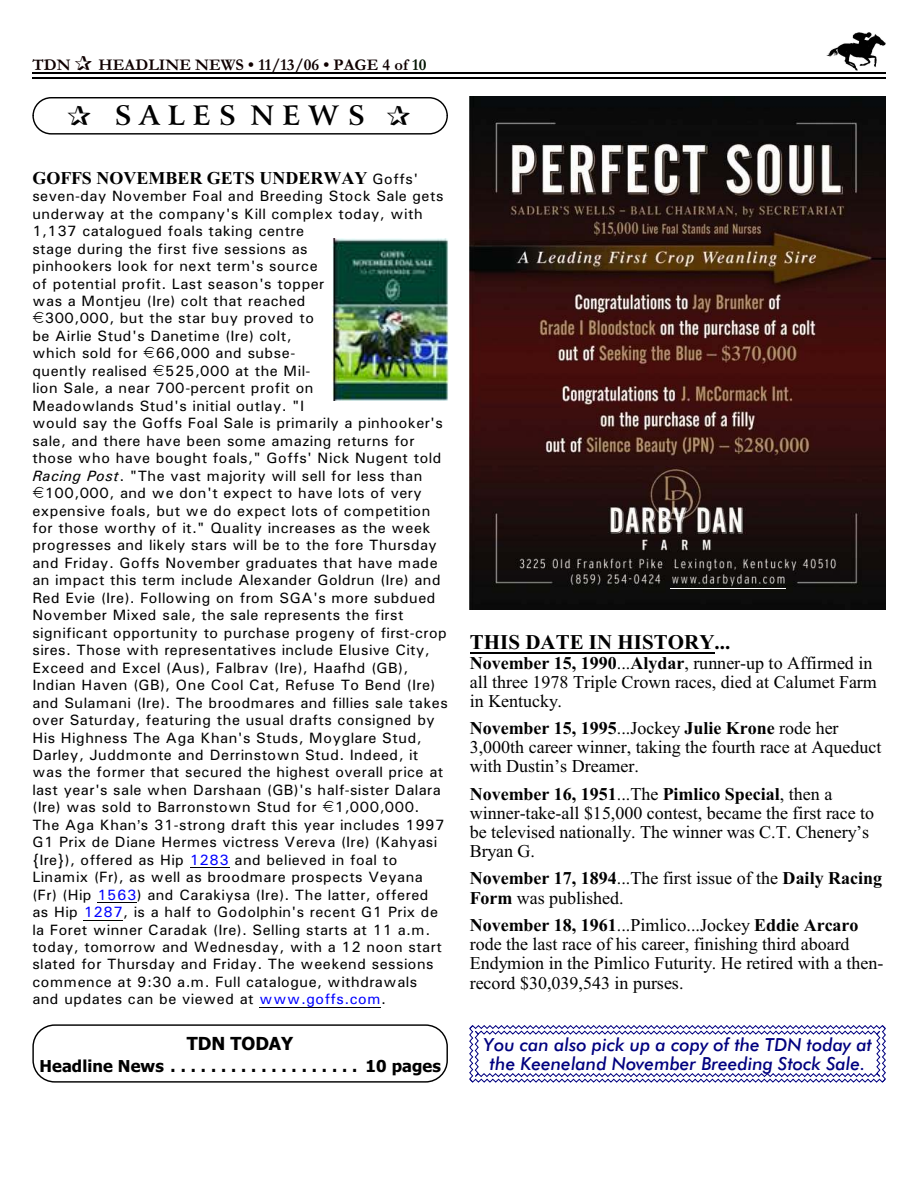
<style>
.page{position:relative;width:918px;height:1188px;background:#fff}
.page>*{position:absolute;margin:0;border:0;box-sizing:border-box;transform-origin:0 0}
.t1{font:700 27px "Arrus BT";letter-spacing:.295em;color:#000}
.t2{font:700 21px "Times New Roman";color:#000}
.t3{font:18px/19px "Times New Roman";color:#000}
.t4{font:italic 18px/18.1px "Futura Md BT";color:#000080;text-align:center}
.t5{font:700 18px "Times New Roman";color:#000}
.t6{font:700 18px "Tahoma";letter-spacing:-.005em;color:#000}
.t7{font:700 16.5px "Tahoma";letter-spacing:.005em;color:#000}
.t8{font:700 16.5px "Garamond";letter-spacing:.005em;color:#0f0000}
.t9{font:15px "Univers";letter-spacing:.03em;color:#000}
.s1{color:#001400}
.s2{font-family:"Univers";font-weight:400;font-size:15px}
.s3{font-style:italic}
.s4{color:#00f}
.s5{font-weight:700}
</style>
<div class="page">
<img style="left:826px;top:32px;width:60px;height:38px">
<hr style="left:32px;top:72px;width:853px;height:1px;background:#000">
<hr style="left:32px;top:77px;width:853px;height:2px;background:#000">
<div style="left:32px;top:97px;width:416px;height:38px;border:1px solid #000;border-radius:18px"></div>
<svg style="left:469px;top:1025px;width:417px;height:58px"></svg>
<hr style="left:190px;top:867px;width:39px;height:1px;background:#000">
<hr style="left:97px;top:902px;width:40px;height:1px;background:#000">
<hr style="left:84px;top:920px;width:39px;height:1px;background:#000">
<hr style="left:260px;top:1007px;width:121px;height:1px;background:#000">
<hr style="left:470px;top:652px;width:245px;height:1px;background:#000">
<img style="left:470px;top:97px;width:416px;height:513px">
<hr style="left:670px;top:588px;width:116px;height:1px;background:#fff">
<img style="left:332px;top:238px;width:117px;height:163px">
<div style="left:32px;top:1024px;width:416px;height:59px;border:1px solid #000;border-radius:22px"></div>
<p class="t8" style="left:32px;top:59px;width:40px">TDN</p>
<p class="t8" style="left:98px;top:59px;width:329px">HEADLINE NEWS • 11/13/06 • PAGE 4 of <span class="s1">10</span></p>
<h1 class="t1" style="left:114px;top:105px;width:252px">SALES NEWS</h1>
<p class="t5" style="left:32px;top:172px;width:387px">GOFFS NOVEMBER GETS UNDERWAY <span class="s2">Goffs'</span></p>
<p class="t9" style="left:32px;top:191px;width:413px">seven-day November Foal and Breeding Stock Sale gets</p>
<p class="t9" style="left:32px;top:208px;width:392px">underway at the company's Kill complex today, with</p>
<p class="t9" style="left:32px;top:226px;width:273px">1,137 catalogued foals taking centre</p>
<p class="t9" style="left:32px;top:243px;width:277px">stage during the first five sessions as</p>
<p class="t9" style="left:32px;top:261px;width:287px">pinhookers look for next term's source</p>
<p class="t9" style="left:32px;top:278px;width:294px">of potential profit. Last season's topper</p>
<p class="t9" style="left:32px;top:296px;width:275px">was a Montjeu (Ire) colt that reached</p>
<p class="t9" style="left:45px;top:313px;width:271px">300,000, but the star buy proved to</p>
<p class="t9" style="left:32px;top:331px;width:261px">be Airlie Stud's Danetime (Ire) colt,</p>
<p class="t9" style="left:32px;top:348px;width:264px">which sold for 66,000 and subse-</p>
<p class="t9" style="left:32px;top:366px;width:280px">quently realised 525,000 at the Mil-</p>
<p class="t9" style="left:32px;top:383px;width:283px">lion Sale, a near 700-percent profit on</p>
<p class="t9" style="left:32px;top:400px;width:274px">Meadowlands Stud's initial outlay. "I</p>
<p class="t9" style="left:32px;top:418px;width:412px">would say the Goffs Foal Sale is primarily a pinhooker's</p>
<p class="t9" style="left:32px;top:435px;width:384px">sale, and there have been some amazing returns for</p>
<p class="t9" style="left:32px;top:453px;width:410px">those who have bought foals," Goffs' Nick Nugent told</p>
<p class="t9" style="left:32px;top:470px;width:391px"><span class="s3">Racing Post</span>. "The vast majority will sell for less than</p>
<p class="t9" style="left:45px;top:488px;width:379px">100,000, and we don't expect to have lots of very</p>
<p class="t9" style="left:32px;top:505px;width:399px">expensive foals, but we do expect lots of competition</p>
<p class="t9" style="left:32px;top:523px;width:400px">for those worthy of it." Quality increases as the week</p>
<p class="t9" style="left:32px;top:540px;width:406px">progresses and likely stars will be to the fore Thursday</p>
<p class="t9" style="left:32px;top:558px;width:407px">and Friday. Goffs November graduates that have made</p>
<p class="t9" style="left:32px;top:575px;width:410px">an impact this term include Alexander Goldrun (Ire) and</p>
<p class="t9" style="left:32px;top:592px;width:405px">Red Evie (Ire). Following on from SGA's more subdued</p>
<p class="t9" style="left:32px;top:610px;width:373px">November Mixed sale, the sale represents the first</p>
<p class="t9" style="left:32px;top:627px;width:416px">significant opportunity to purchase progeny of first-crop</p>
<p class="t9" style="left:32px;top:645px;width:399px">sires. Those with representatives include Elusive City,</p>
<p class="t9" style="left:32px;top:662px;width:378px">Exceed and Excel (Aus), Falbrav (Ire), Haafhd (GB),</p>
<p class="t9" style="left:32px;top:680px;width:405px">Indian Haven (GB), One Cool Cat, Refuse To Bend (Ire)</p>
<p class="t9" style="left:32px;top:697px;width:417px">and Sulamani (Ire). The broodmares and fillies sale takes</p>
<p class="t9" style="left:32px;top:715px;width:404px">over Saturday, featuring the usual drafts consigned by</p>
<p class="t9" style="left:32px;top:732px;width:391px">His Highness The Aga Khan's Studs, Moyglare Stud,</p>
<p class="t9" style="left:32px;top:750px;width:388px">Darley, Juddmonte and Derrinstown Stud. Indeed, it</p>
<p class="t9" style="left:32px;top:767px;width:412px">was the former that secured the highest overall price at</p>
<p class="t9" style="left:32px;top:785px;width:410px">last year's sale when Darshaan (GB)'s half-sister Dalara</p>
<p class="t9" style="left:32px;top:802px;width:389px">(Ire) was sold to Barronstown Stud for 1,000,000.</p>
<p class="t9" style="left:32px;top:819px;width:414px">The Aga Khan s 31-strong draft this year includes 1997</p>
<p class="t9" style="left:32px;top:837px;width:407px">G1 Prix de Diane Hermes victress Vereva (Ire) (Kahyasi</p>
<p class="t9" style="left:32px;top:854px;width:366px">{Ire}), offered as Hip <span class="s4">1283</span> and believed in foal to</p>
<p class="t9" style="left:32px;top:872px;width:392px">Linamix (Fr), as well as broodmare prospects Veyana</p>
<p class="t9" style="left:32px;top:889px;width:398px">(Fr) (Hip <span class="s4">1563</span>) and Carakiysa (Ire). The latter, offered</p>
<p class="t9" style="left:32px;top:907px;width:407px">as Hip <span class="s4">1287</span>, is a half to Godolphin's recent G1 Prix de</p>
<p class="t9" style="left:32px;top:924px;width:399px">la Foret winner Caradak (Ire). Selling starts at 11 a.m.</p>
<p class="t9" style="left:32px;top:942px;width:411px">today, tomorrow and Wednesday, with a 12 noon start</p>
<p class="t9" style="left:32px;top:959px;width:403px">slated for Thursday and Friday. The weekend sessions</p>
<p class="t9" style="left:32px;top:977px;width:386px">commence at 9:30 a.m. Full catalogue, withdrawals</p>
<p class="t9" style="left:32px;top:994px;width:355px">and updates can be viewed at <span class="s4">www.goffs.com</span>.</p>
<p class="t6" style="left:187px;top:1036px;width:108px">TDN TODAY</p>
<p class="t7" style="left:40px;top:1059px;width:403px">Headline News ................... 10 pages</p>
<h2 class="t2" style="left:470px;top:635px;width:262px">THIS DATE IN HISTORY...</h2>
<p class="t3" style="left:470px;top:655px;width:409px"><span class="s5">November 15, 1990</span>...<span class="s5">Alydar</span>, runner-up to Affirmed in all three 1978 Triple Crown races, died at Calumet Farm in Kentucky.</p>
<p class="t3" style="left:470px;top:720px;width:413px"><span class="s5">November 15, 1995</span>...Jockey <span class="s5">Julie Krone</span> rode her<br>3,000th career winner, taking the fourth race at Aqueduct with Dustin’s Dreamer.</p>
<p class="t3" style="left:470px;top:786px;width:406px"><span class="s5">November 16, 1951</span>...The <span class="s5">Pimlico Special</span>, then a winner-take-all $15,000 contest, became the first race to be televised nationally. The winner was C.T. Chenery’s Bryan G.</p>
<p class="t3" style="left:470px;top:870px;width:414px"><span class="s5">November 17, 1894</span>...The first issue of the <span class="s5">Daily Racing<br>Form</span> was published.</p>
<p class="t3" style="left:470px;top:918px;width:415px"><span class="s5">November 18, 1961</span>...Pimlico...Jockey <span class="s5">Eddie Arcaro </span>rode the last race of his career, finishing third aboard Endymion in the Pimlico Futurity. He retired with a then&shy;record $30,039,543 in purses.</p>
<p class="t4" style="left:483px;top:1038px;width:390px">You can also pick up a copy of the TDN today at the Keeneland November Breeding Stock Sale.</p>
</div>
